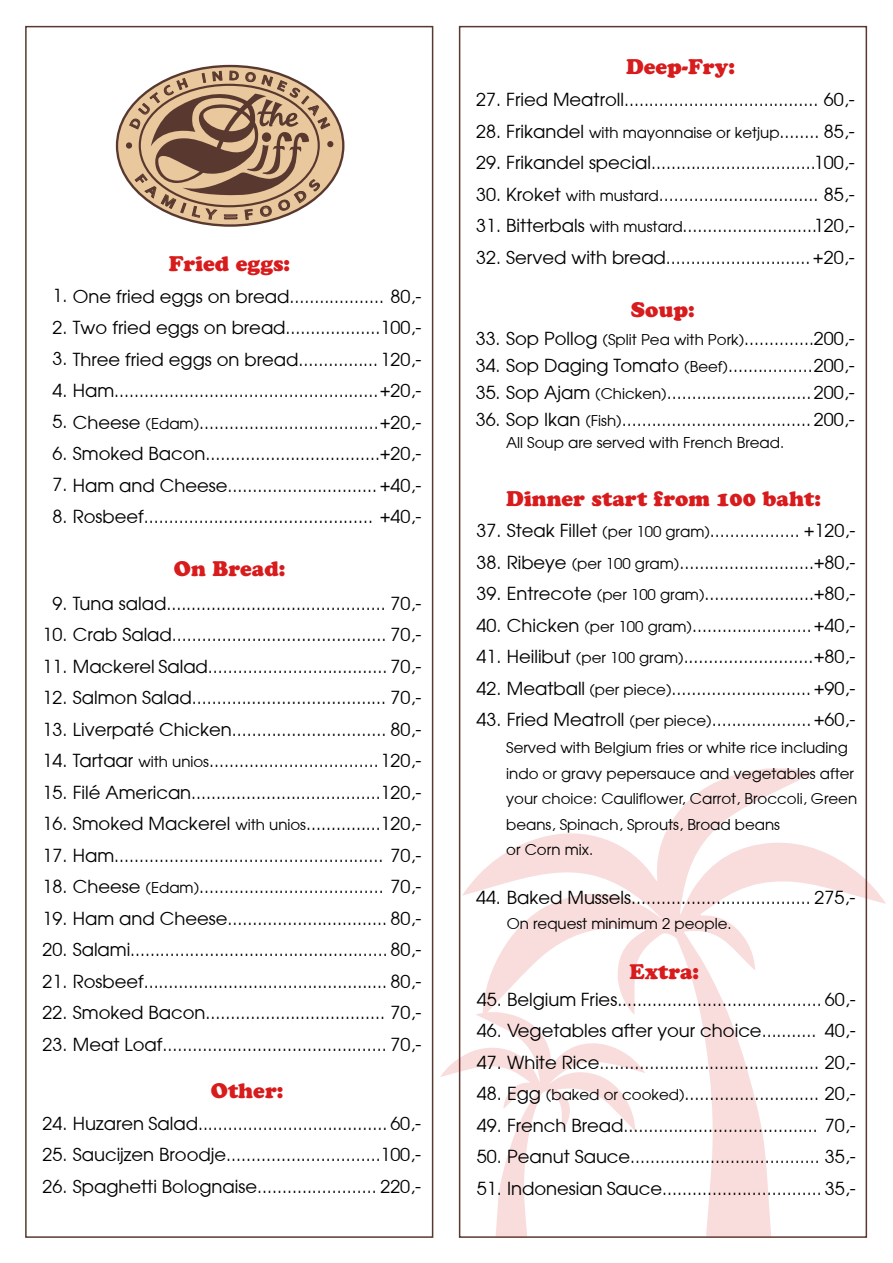
<style>
.page{position:relative;width:893px;height:1263px;background:#fff}
.page>*{position:absolute;margin:0;border:0;box-sizing:border-box;transform-origin:0 0}
.t1{font:21px "Cooper Black Std";color:#d81b1c}
.t2{font:18px "Avant Garde";color:#000}
.t3{font:15px/25.5px "Avant Garde";color:#000}
.s1{font-size:15px}
.s2{font-size:18px}
</style>
<div class="page">
<svg style="left:462px;top:768px;width:424px;height:469px"></svg>
<svg style="left:440px;top:1012px;width:205px;height:225px"></svg>
<svg style="left:116px;top:65px;width:228px;height:162px"></svg>
<p class="t1" style="left:169px;top:251px;width:123px">Fried eggs:</p>
<p class="t2" style="left:53px;top:285px;width:370px">1. One fried eggs on bread................... 80,-</p>
<p class="t2" style="left:53px;top:316px;width:370px">2. Two fried eggs on bread...................100,-</p>
<p class="t2" style="left:53px;top:348px;width:370px">3. Three fried eggs on bread................120,-</p>
<p class="t2" style="left:53px;top:379px;width:370px">4. Ham.....................................................+20,-</p>
<p class="t2" style="left:53px;top:411px;width:370px">5. Cheese <span class="s1">(Edam)</span>....................................+20,-</p>
<p class="t2" style="left:53px;top:442px;width:370px">6. Smoked Bacon...................................+20,-</p>
<p class="t2" style="left:53px;top:474px;width:370px">7. Ham and Cheese..............................+40,-</p>
<p class="t2" style="left:53px;top:505px;width:370px">8. Rosbeef.............................................. +40,-</p>
<p class="t1" style="left:174px;top:556px;width:113px">On Bread:</p>
<p class="t2" style="left:53px;top:592px;width:370px">9. Tuna salad............................................ 70,-</p>
<p class="t2" style="left:43px;top:623px;width:380px">10. Crab Salad........................................... 70,-</p>
<p class="t2" style="left:43px;top:655px;width:380px">11. Mackerel Salad.................................... 70,-</p>
<p class="t2" style="left:43px;top:686px;width:380px">12. Salmon Salad....................................... 70,-</p>
<p class="t2" style="left:43px;top:718px;width:380px">13. Liverpaté Chicken............................... 80,-</p>
<p class="t2" style="left:43px;top:749px;width:380px">14. Tartaar <span class="s1">with unios</span>..................................120,-</p>
<p class="t2" style="left:43px;top:781px;width:380px">15. Filé American......................................120,-</p>
<p class="t2" style="left:43px;top:812px;width:380px">16. Smoked Mackerel <span class="s1">with unios</span>...............120,-</p>
<p class="t2" style="left:43px;top:844px;width:380px">17. Ham...................................................... 70,-</p>
<p class="t2" style="left:43px;top:875px;width:380px">18. Cheese <span class="s1">(Edam)</span>..................................... 70,-</p>
<p class="t2" style="left:43px;top:907px;width:380px">19. Ham and Cheese................................ 80,-</p>
<p class="t2" style="left:43px;top:938px;width:380px">20. Salami.................................................... 80,-</p>
<p class="t2" style="left:43px;top:970px;width:380px">21. Rosbeef................................................. 80,-</p>
<p class="t2" style="left:43px;top:1001px;width:380px">22. Smoked Bacon.................................... 70,-</p>
<p class="t2" style="left:43px;top:1033px;width:380px">23. Meat Loaf............................................. 70,-</p>
<p class="t1" style="left:211px;top:1078px;width:74px">Other:</p>
<p class="t2" style="left:43px;top:1112px;width:380px">24. Huzaren Salad...................................... 60,-</p>
<p class="t2" style="left:43px;top:1143px;width:380px">25. Saucijzen Broodje...............................100,-</p>
<p class="t2" style="left:43px;top:1175px;width:380px">26. Spaghetti Bolognaise........................ 220,-</p>
<p class="t1" style="left:626px;top:54px;width:110px">Deep-Fry:</p>
<p class="t2" style="left:476px;top:88px;width:380px">27. Fried Meatroll....................................... 60,-</p>
<p class="t3" style="left:506px;top:119px;width:315px"><span class="s2">Frikandel</span> with mayonnaise or ketjup<span class="s2">........</span></p>
<p class="t2" style="left:476px;top:151px;width:380px">29. Frikandel special.................................100,-</p>
<p class="t2" style="left:476px;top:183px;width:380px">30. Kroket <span class="s1">with mustard</span>................................ 85,-</p>
<p class="t2" style="left:476px;top:214px;width:343px">31. Bitterbals <span class="s1">with mustard</span>...........................</p>
<p class="t2" style="left:476px;top:246px;width:380px">32. Served with bread.............................+20,-</p>
<p class="t2" style="left:476px;top:120px;width:26px">28.</p>
<p class="t2" style="left:824px;top:120px;width:32px">85,-</p>
<p class="t2" style="left:814px;top:214px;width:42px">120,-</p>
<p class="t1" style="left:631px;top:297px;width:65px">Soup:</p>
<p class="t2" style="left:476px;top:327px;width:381px">33. Sop Pollog <span class="s1">(Split Pea with Pork)</span>..............200,-</p>
<p class="t2" style="left:476px;top:354px;width:381px">34. Sop Daging Tomato <span class="s1">(Beef)</span>.................200,-</p>
<p class="t2" style="left:476px;top:381px;width:381px">35. Sop Ajam <span class="s1">(Chicken)</span>.............................200,-</p>
<p class="t2" style="left:476px;top:408px;width:381px">36. Sop Ikan <span class="s1">(Fish)</span>......................................200,-</p>
<p class="t3" style="left:506px;top:430px;width:280px">All Soup are served with French Bread.</p>
<p class="t1" style="left:506px;top:486px;width:316px">Dinner start from 100 baht:</p>
<p class="t2" style="left:477px;top:520px;width:380px">37. Steak Fillet <span class="s1">(per 100 gram)</span>.................. +120,-</p>
<p class="t2" style="left:477px;top:551px;width:380px">38. Ribeye <span class="s1">(per 100 gram)</span>...........................+80,-</p>
<p class="t2" style="left:477px;top:583px;width:380px">39. Entrecote <span class="s1">(per 100 gram)</span>......................+80,-</p>
<p class="t2" style="left:477px;top:614px;width:380px">40. Chicken <span class="s1">(per 100 gram)</span>........................+40,-</p>
<p class="t2" style="left:477px;top:646px;width:380px">41. Heilibut <span class="s1">(per 100 gram)</span>..........................+80,-</p>
<p class="t2" style="left:477px;top:677px;width:380px">42. Meatball <span class="s1">(per piece)</span>............................+90,-</p>
<p class="t2" style="left:477px;top:709px;width:380px">43. Fried Meatroll <span class="s1">(per piece)</span>....................+60,-</p>
<p class="t3" style="left:506px;top:735px;width:352px">Served with Belgium fries or white rice including indo or gravy pepersauce and vegetables after your choice: Cauliflower, Carrot, Broccoli, Green beans, Spinach, Sprouts, Broad beans<br>or Corn mix.</p>
<p class="t2" style="left:476px;top:887px;width:381px">44. Baked Mussels.................................... 275,-</p>
<p class="t3" style="left:507px;top:911px;width:226px">On request minimum 2 people.</p>
<p class="t1" style="left:630px;top:959px;width:71px">Extra:</p>
<p class="t2" style="left:477px;top:988px;width:380px">45. Belgium Fries......................................... 60,-</p>
<p class="t2" style="left:477px;top:1019px;width:341px">46. Vegetables after your choice...........</p>
<p class="t2" style="left:477px;top:1051px;width:380px">47. White Rice............................................ 20,-</p>
<p class="t2" style="left:477px;top:1082px;width:380px">48. Egg <span class="s1">(baked or cooked)</span>........................... 20,-</p>
<p class="t2" style="left:477px;top:1114px;width:380px">49. French Bread....................................... 70,-</p>
<p class="t2" style="left:477px;top:1145px;width:380px">50. Peanut Sauce...................................... 35,-</p>
<p class="t2" style="left:477px;top:1177px;width:380px">51. Indonesian Sauce................................ 35,-</p>
<p class="t2" style="left:825px;top:1019px;width:32px">40,-</p>
</div>
